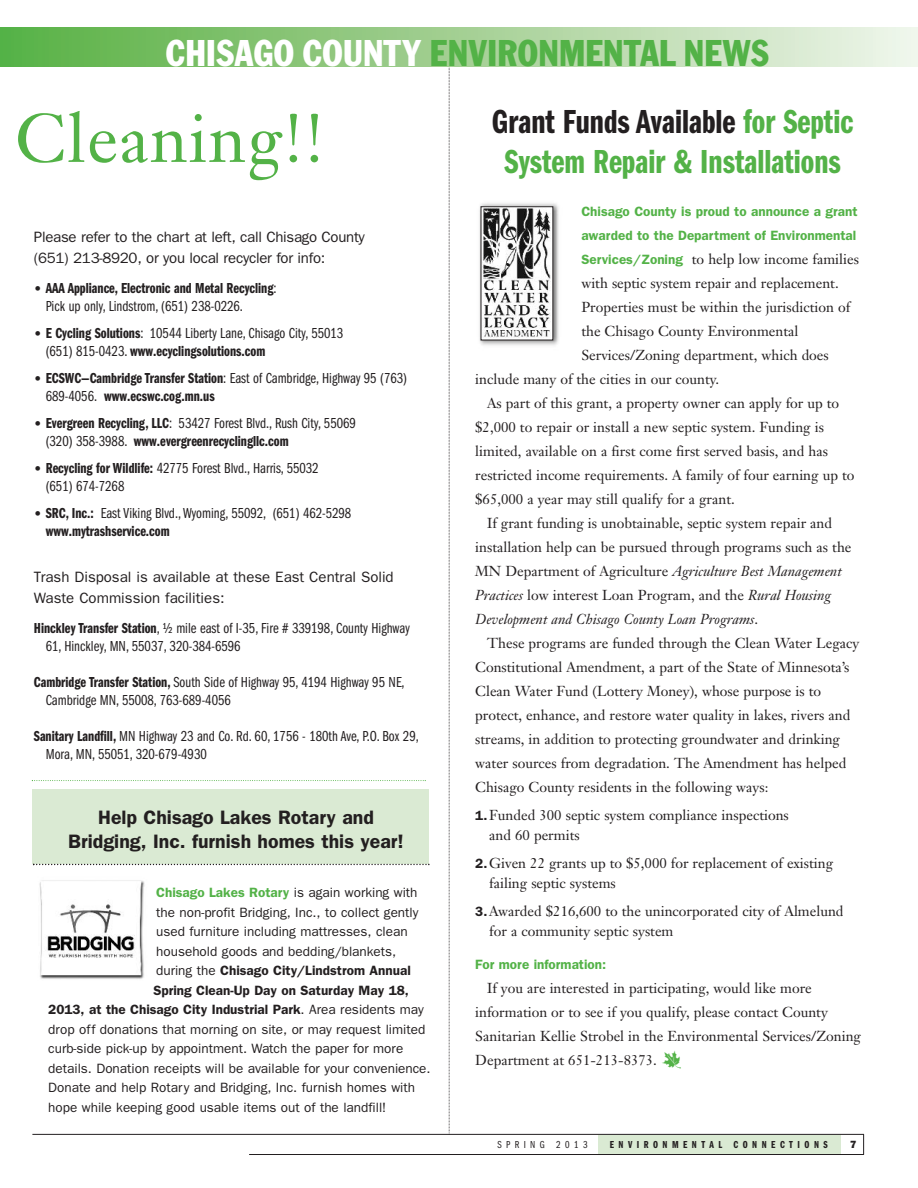
<style>
.page{position:relative;width:918px;height:1188px;background:#fff}
.page>*{position:absolute;margin:0;border:0;box-sizing:border-box;transform-origin:0 0}
.t1{font:67.5px "Janson Text";letter-spacing:.015em;color:#53b247}
.t2{font:condensed 39px "Franklin Got T";color:#53b247}
.t3{font:34.5px/40.5px "Franklin Gothic Demi Cmpr";color:#53b247;text-align:center}
.t4{font:600 19.5px/24px "Franklin Gothic";color:#231f20;text-align:center}
.t5{font:15px/18px "Franklin Gothic Book Cmpr";color:#231f20}
.t6{font:15px "Franklin Gothic Demi Cmpr";color:#231f20}
.t7{font:15px/21px "Franklin Gothic";letter-spacing:-.005em;color:#231f20}
.t8{font:14.25px/19.5px "Janson Text";color:#231f20}
.t9{font:italic 14.25px "Janson Text";color:#231f20}
.t10{font:13.5px "Franklin Gothic";color:#231f20}
.t11{font:600 13.5px/24px "Franklin Gothic";color:#53b247}
.t12{font:600 13.5px "Franklin Gothic";color:#231f20}
.t13{font:10.5px "Franklin Gothic Demi Cmpr";letter-spacing:.425em;color:#231f20}
.t14{font:10.5px "Franklin Gothic Book Cmpr";letter-spacing:.425em;color:#231f20}
.t15{font:800 10.5px "Franklin Gothic";color:#231f20}
.s1{color:#fff}
.s2{font-family:"Franklin Gothic";font-size:13.5px}
.s3{font-family:"Franklin Gothic Book Cmpr"}
.s4{font-family:"Franklin Gothic Demi Cmpr"}
.s5{font-weight:400;color:#231f20}
.s6{font-weight:400}
.s7{color:#231f20}
.s8{font-family:"Franklin Gothic";font-weight:600;font-size:13.5px;color:#53b247}
.s9{font-style:italic}
.s10{font-style:normal}
.s11{font-family:"Franklin Gothic";font-weight:600;font-size:13.5px}
.s12{font-family:"Df Incidentals Plain";font-size:18px;color:#53b247}
</style>
<div class="page">
<div style="left:598px;top:1135px;width:243px;height:20px;background:#daead3"></div>
<hr style="left:249px;top:1154px;width:615px;height:1px;background:#231f20">
<svg style="left:863px;top:1135px;width:1px;height:19px"></svg>
<hr style="left:32px;top:1134px;width:832px;height:1px;background:#231f20">
<svg style="left:449px;top:66px;width:1px;height:1069px"></svg>
<div style="left:0;top:27px;width:918px;height:39px;background:linear-gradient(to right,#57af41,#eff3e9)"></div>
<img style="left:479px;top:203px;width:80px;height:143px">
<img style="left:483px;top:209px;width:68px;height:128px">
<div style="left:32px;top:789px;width:397px;height:75px;background:#daead3"></div>
<svg style="left:33px;top:864px;width:397px;height:1px"></svg>
<img style="left:39px;top:880px;width:106px;height:99px">
<svg style="left:32px;top:780px;width:394px;height:1px"></svg>
<h2 class="t2" style="left:165px;top:30px;width:605px"><span class="s1">CHISAGO COUNTY</span> ENVIRONMENTAL NEWS</h2>
<h1 class="t1" style="left:15px;top:111px;width:311px">Cleaning!!</h1>
<p class="t7" style="left:34px;top:226px;width:333px">Please refer to the chart at left, call Chisago County (651) 213-8920, or you local recycler for info:</p>
<p class="t6" style="left:34px;top:283px;width:244px"><span class="s2">•</span> AAA Appliance, Electronic and Metal Recycling<span class="s3">:</span></p>
<p class="t5" style="left:46px;top:298px;width:199px">Pick up only, Lindstrom, (651) 238-0226.</p>
<p class="t5" style="left:34px;top:325px;width:311px"><span class="s2">•</span> <span class="s4">E Cycling Solutions</span>: 10544 Liberty Lane, Chisago City, 55013</p>
<p class="t6" style="left:46px;top:346px;width:221px"><span class="s3">(651) 815-0423.</span> www.ecyclingsolutions.com</p>
<p class="t5" style="left:34px;top:370px;width:375px"><span class="s2">•</span> <span class="s4">ECSWC—Cambridge Transfer Station</span>: East of Cambridge, Highway 95 (763)</p>
<p class="t6" style="left:46px;top:391px;width:170px"><span class="s3">689-4056.</span> www.ecswc.cog.mn.us</p>
<p class="t5" style="left:34px;top:415px;width:324px"><span class="s2">•</span> <span class="s4">Evergreen Recycling, LLC</span>: 53427 Forest Blvd., Rush City, 55069</p>
<p class="t6" style="left:46px;top:436px;width:244px"><span class="s3">(320) 358-3988.</span> www.evergreenrecyclingllc.com</p>
<p class="t5" style="left:46px;top:460px;width:274px;text-indent:-12px"><span class="s2">•</span> <span class="s4">Recycling for Wildlife:</span> 42775 Forest Blvd., Harris, 55032 (651) 674-7268</p>
<p class="t5" style="left:34px;top:505px;width:319px"><span class="s2">•</span> <span class="s4">SRC, Inc.:</span> East Viking Blvd.,Wyoming, 55092, (651) 462-5298</p>
<p class="t6" style="left:46px;top:526px;width:125px">www.mytrashservice.com</p>
<p class="t7" style="left:34px;top:566px;width:361px">Trash Disposal is available at these East Central Solid<br>Waste Commission facilities:</p>
<p class="t5" style="left:46px;top:620px;width:365px;text-indent:-12px"><span class="s4">Hinckley Transfer Station</span>, ½ mile east of I-35, Fire # 339198, County Highway<br>61, Hinckley, MN, 55037, 320-384-6596</p>
<p class="t5" style="left:46px;top:674px;width:360px;text-indent:-12px"><span class="s4">Cambridge Transfer Station,</span> South Side of Highway 95, 4194 Highway 95 NE,<br>Cambridge MN, 55008, 763-689-4056</p>
<p class="t5" style="left:46px;top:728px;width:375px;text-indent:-12px"><span class="s4">Sanitary Landfill,</span> MN Highway 23 and Co. Rd. 60, 1756 - 180th Ave, P.O. Box 29,<br>Mora, MN, 55051, 320-679-4930</p>
<h3 class="t4" style="left:68px;top:805px;width:337px">Help Chisago Lakes Rotary and<br>Bridging, Inc. furnish homes this year!</h3>
<p class="t11" style="left:156px;top:880px;width:263px">Chisago Lakes Rotary <span class="s5">is again working with</span></p>
<p class="t10" style="left:156px;top:904px;width:264px">the non-profit Bridging, Inc., to collect gently</p>
<p class="t10" style="left:156px;top:924px;width:253px">used furniture including mattresses, clean</p>
<p class="t10" style="left:156px;top:943px;width:242px">household goods and bedding/blankets,</p>
<p class="t12" style="left:156px;top:963px;width:256px"><span class="s6">during the</span> Chisago City/Lindstrom Annual</p>
<p class="t12" style="left:153px;top:982px;width:257px">Spring Clean-Up Day on Saturday May 18,</p>
<p class="t12" style="left:48px;top:1002px;width:377px">2013, at the Chisago City Industrial Park<span class="s6">. Area residents may</span></p>
<p class="t10" style="left:48px;top:1021px;width:379px">drop off donations that morning on site, or may request limited</p>
<p class="t10" style="left:48px;top:1041px;width:357px">curb-side pick-up by appointment. Watch the paper for more</p>
<p class="t10" style="left:48px;top:1060px;width:384px">details. Donation receipts will be available for your convenience.</p>
<p class="t10" style="left:48px;top:1080px;width:368px">Donate and help Rotary and Bridging, Inc. furnish homes with</p>
<p class="t10" style="left:48px;top:1099px;width:340px">hope while keeping good usable items out of the landfill!</p>
<h3 class="t3" style="left:492px;top:104px;width:363px"><span class="s7">Grant Funds Available</span> for Septic<br>System Repair &amp; Installations</h3>
<p class="t11" style="left:581px;top:199px;width:278px">Chisago County is proud to announce a grant awarded to the Department of Environmental</p>
<p class="t8" style="left:581px;top:251px;width:279px"><span class="s8">Services/Zoning</span> to help low income families</p>
<p class="t8" style="left:581px;top:275px;width:259px">with septic system repair and replacement.</p>
<p class="t8" style="left:581px;top:299px;width:270px">Properties must be within the jurisdiction of</p>
<p class="t8" style="left:581px;top:323px;width:219px">the Chisago County Environmental</p>
<p class="t8" style="left:581px;top:347px;width:249px">Services/Zoning department, which does</p>
<p class="t8" style="left:475px;top:371px;width:246px">include many of the cities in our county.</p>
<p class="t8" style="left:487px;top:395px;width:354px">As part of this grant, a property owner can apply for up to</p>
<p class="t8" style="left:475px;top:419px;width:350px">$2,000 to repair or install a new septic system. Funding is</p>
<p class="t8" style="left:475px;top:443px;width:354px">limited, available on a first come first served basis, and has</p>
<p class="t8" style="left:475px;top:467px;width:381px">restricted income requirements. A family of four earning up to</p>
<p class="t8" style="left:475px;top:491px;width:261px">$65,000 a year may still qualify for a grant.</p>
<p class="t8" style="left:487px;top:515px;width:347px">If grant funding is unobtainable, septic system repair and</p>
<p class="t8" style="left:475px;top:539px;width:378px">installation help can be pursued through programs such as the</p>
<p class="t8" style="left:475px;top:563px;width:368px">MN Department of Agriculture <span class="s9">Agriculture Best Management</span></p>
<p class="t8" style="left:475px;top:587px;width:357px"><span class="s9">Practices</span> low interest Loan Program, and the <span class="s9">Rural Housing</span></p>
<p class="t9" style="left:475px;top:613px;width:284px">Development and Chisago County Loan Programs<span class="s10">.</span></p>
<p class="t8" style="left:487px;top:635px;width:374px">These programs are funded through the Clean Water Legacy</p>
<p class="t8" style="left:475px;top:659px;width:376px">Constitutional Amendment, a part of the State of Minnesota’s</p>
<p class="t8" style="left:475px;top:683px;width:348px">Clean Water Fund (Lottery Money), whose purpose is to</p>
<p class="t8" style="left:475px;top:707px;width:377px">protect, enhance, and restore water quality in lakes, rivers and</p>
<p class="t8" style="left:475px;top:731px;width:366px">streams, in addition to protecting groundwater and drinking</p>
<p class="t8" style="left:475px;top:755px;width:373px">water sources from degradation. The Amendment has helped</p>
<p class="t8" style="left:475px;top:779px;width:295px">Chisago County residents in the following ways:</p>
<p class="t8" style="left:489px;top:807px;width:301px;text-indent:-14px"><span class="s11">1.</span>Funded 300 septic system compliance inspections and 60 permits</p>
<p class="t8" style="left:489px;top:855px;width:345px;text-indent:-14px"><span class="s11">2.</span>Given 22 grants up to $5,000 for replacement of existing failing septic systems</p>
<p class="t8" style="left:489px;top:903px;width:356px;text-indent:-14px"><span class="s11">3.</span>Awarded $216,600 to the unincorporated city of Almelund for a community septic system</p>
<p class="t11" style="left:475px;top:952px;width:133px">For more information:</p>
<p class="t8" style="left:475px;top:977px;width:387px;line-height:24px;text-indent:12px">If you are interested in participating, would like more information or to see if you qualify, please contact County Sanitarian Kellie Strobel in the Environmental Services/Zoning Department at 651-213-8373. <span class="s12">b</span></p>
<p class="t14" style="left:497px;top:1141px;width:92px">SPRING 2013</p>
<p class="t13" style="left:610px;top:1141px;width:219px">ENVIRONMENTAL CONNECTIONS</p>
<p class="t15" style="left:850px;top:1138px;width:8px">7</p>
</div>
